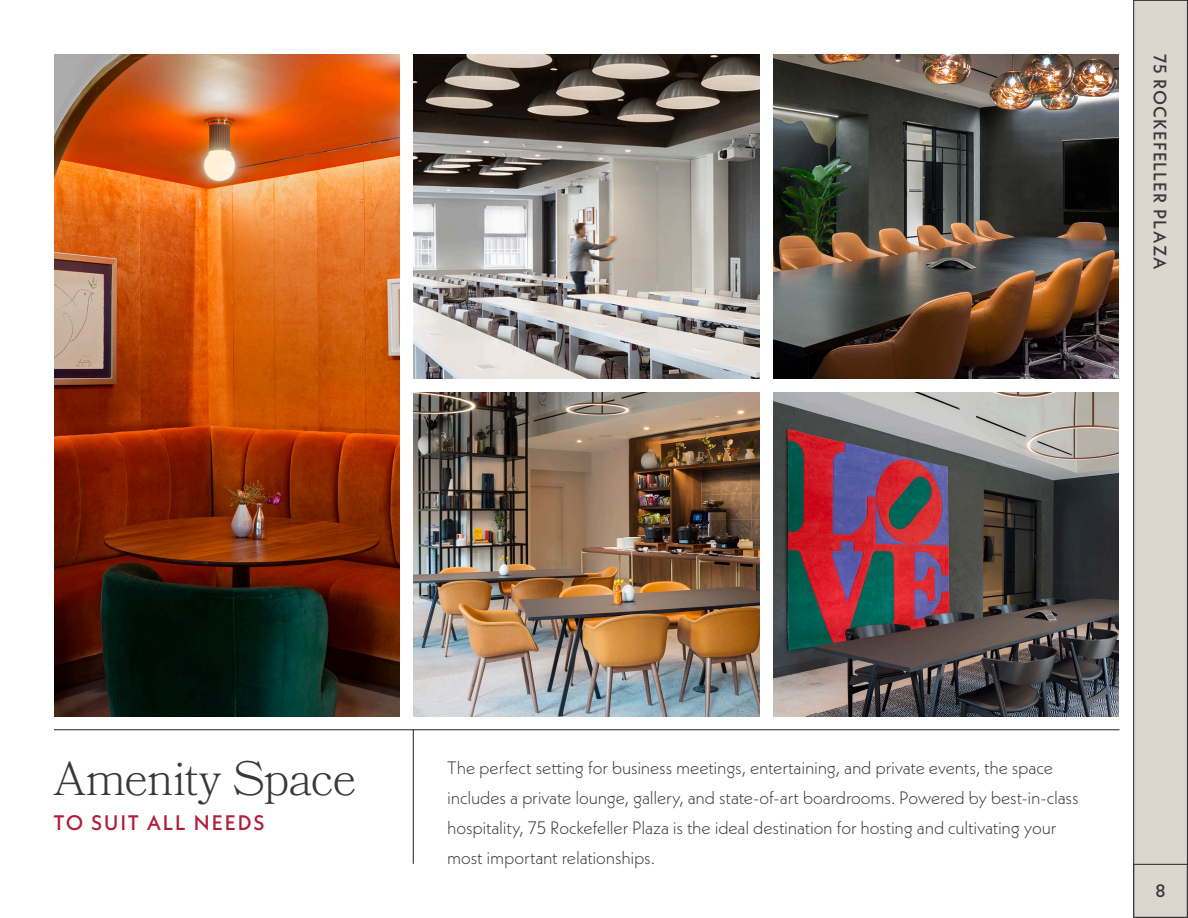
<style>
.page{position:relative;width:1188px;height:918px;background:#fff}
.page>*{position:absolute;margin:0;border:0;box-sizing:border-box;transform-origin:0 0}
.t1{font:300 48px "Bookmania";letter-spacing:-.03em;color:#393a37}
.t2{font:500 21px "Neue Kabel";letter-spacing:.08em;color:#af1e3d}
.t3{font:300 18px/30px "Neue Kabel";letter-spacing:-.01em;color:#393a37}
.t4{font:500 18px "Neue Kabel";letter-spacing:.055em;color:#393a37}
</style>
<div class="page">
<div style="left:1133px;top:0;width:55px;height:918px;background:#dcd6cf;border:1px solid #393a37"></div>
<div style="left:1133px;top:864px;width:55px;height:54px;border:1px solid #393a37"></div>
<img style="left:54px;top:54px;width:346px;height:663px">
<img style="left:773px;top:392px;width:346px;height:325px">
<img style="left:773px;top:54px;width:346px;height:325px">
<img style="left:413px;top:392px;width:347px;height:325px">
<img style="left:413px;top:54px;width:347px;height:325px">
<hr style="left:54px;top:729px;width:1066px;height:1px;background:#393a37">
<hr style="left:413px;top:729px;width:1px;height:135px;background:#393a37">
<p class="t4" style="left:1172px;top:54px;width:217px;rotate:90deg">75 ROCKEFELLER PLAZA</p>
<p class="t1" style="left:54px;top:750px;width:304px">Amenity Space</p>
<p class="t2" style="left:53px;top:810px;width:213px">TO SUIT ALL NEEDS</p>
<p class="t3" style="left:447px;top:752px;width:633px">The perfect setting for business meetings, entertaining, and private events, the space includes a private lounge, gallery, and state-of-art boardrooms. Powered by best-in-class hospitality, 75 Rockefeller Plaza is the ideal destination for hosting and cultivating your most important relationships.</p>
<p class="t4" style="left:1156px;top:880px;width:12px">8</p>
</div>
